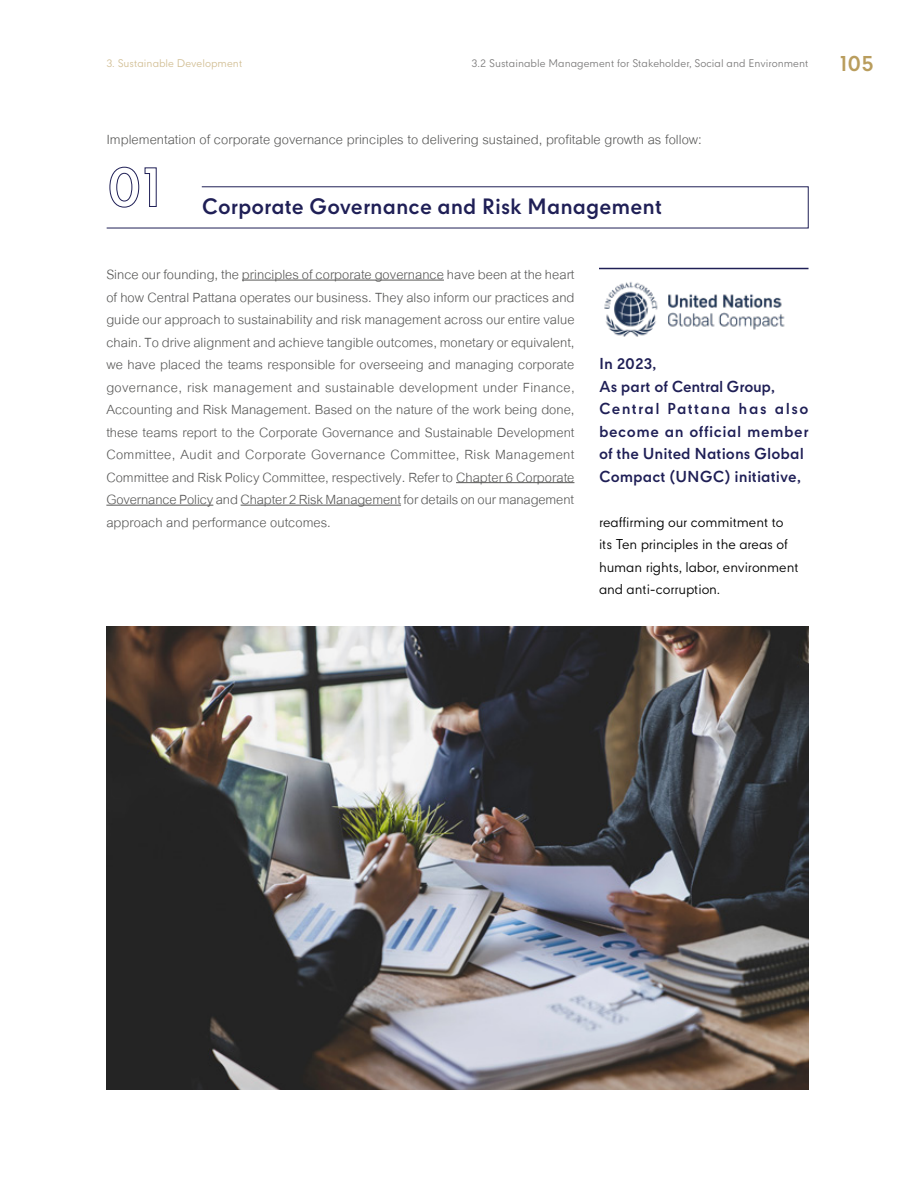
<style>
.page{position:relative;width:915px;height:1191px;background:#fff}
.page>*{position:absolute;margin:0;border:0;box-sizing:border-box;transform-origin:0 0}
.t1{font:700 21px "CPN";color:#1f1f56}
.t2{font:700 21px "CPN";color:#b99d5d}
.t3{font:19.5px/22.5px "UPC Cordia";color:#575756;text-align:justify}
.t4{font:700 15px/22.5px "CPN";color:#1f1f56}
.t5{font:13.5px/22.5px "CPN";letter-spacing:-.01em;color:#000}
.t6{font:10.5px "CPN";color:#7c7b7b}
.t7{font:10.5px "CPN";color:#d2bf95}
</style>
<div class="page">
<hr style="left:598px;top:268px;width:210px;height:1px;background:#1f1f56">
<hr style="left:242px;top:280px;width:202px;height:1px;background:#575756">
<hr style="left:456px;top:482px;width:118px;height:1px;background:#575756">
<hr style="left:106px;top:505px;width:107px;height:1px;background:#575756">
<hr style="left:240px;top:505px;width:161px;height:1px;background:#575756">
<svg style="left:106px;top:166px;width:702px;height:62px"></svg>
<img style="left:604px;top:282px;width:181px;height:55px">
<img style="left:106px;top:626px;width:702px;height:463px">
<p class="t7" style="left:106px;top:56px;width:137px">3. Sustainable Development</p>
<p class="t6" style="left:471px;top:57px;width:338px">3.2 Sustainable Management for Stakeholder, Social and Environment</p>
<p class="t2" style="left:839px;top:51px;width:36px">105</p>
<p class="t3" style="left:106px;top:128px;width:596px">Implementation of corporate governance principles to delivering sustained, profitable growth as follow:</p>
<p class="t1" style="left:202px;top:195px;width:462px">Corporate Governance and Risk Management</p>
<p class="t3" style="left:106px;top:263px;width:469px">Since our founding, the principles of corporate governance have been at the heart of how Central Pattana operates our business. They also inform our practices and guide our approach to sustainability and risk management across our entire value chain. To drive alignment and achieve tangible outcomes, monetary or equivalent, we have placed the teams responsible for overseeing and managing corporate governance, risk management and sustainable development under Finance, Accounting and Risk Management. Based on the nature of the work being done, these teams report to the Corporate Governance and Sustainable Development Committee, Audit and Corporate Governance Committee, Risk Management Committee and Risk Policy Committee, respectively. Refer to Chapter 6 Corporate Governance Policy and Chapter 2 Risk Management for details on our management approach and performance outcomes.</p>
<p class="t4" style="left:598px;top:353px;width:211px">In 2023,<br>As part of Central Group,<br>Central Pattana has also become an official member of the United Nations Global<br>Compact (UNGC) initiative,</p>
<p class="t5" style="left:598px;top:512px;width:201px">reaffirming our commitment to its Ten principles in the areas of human rights, labor, environment and anti-corruption.</p>
</div>
